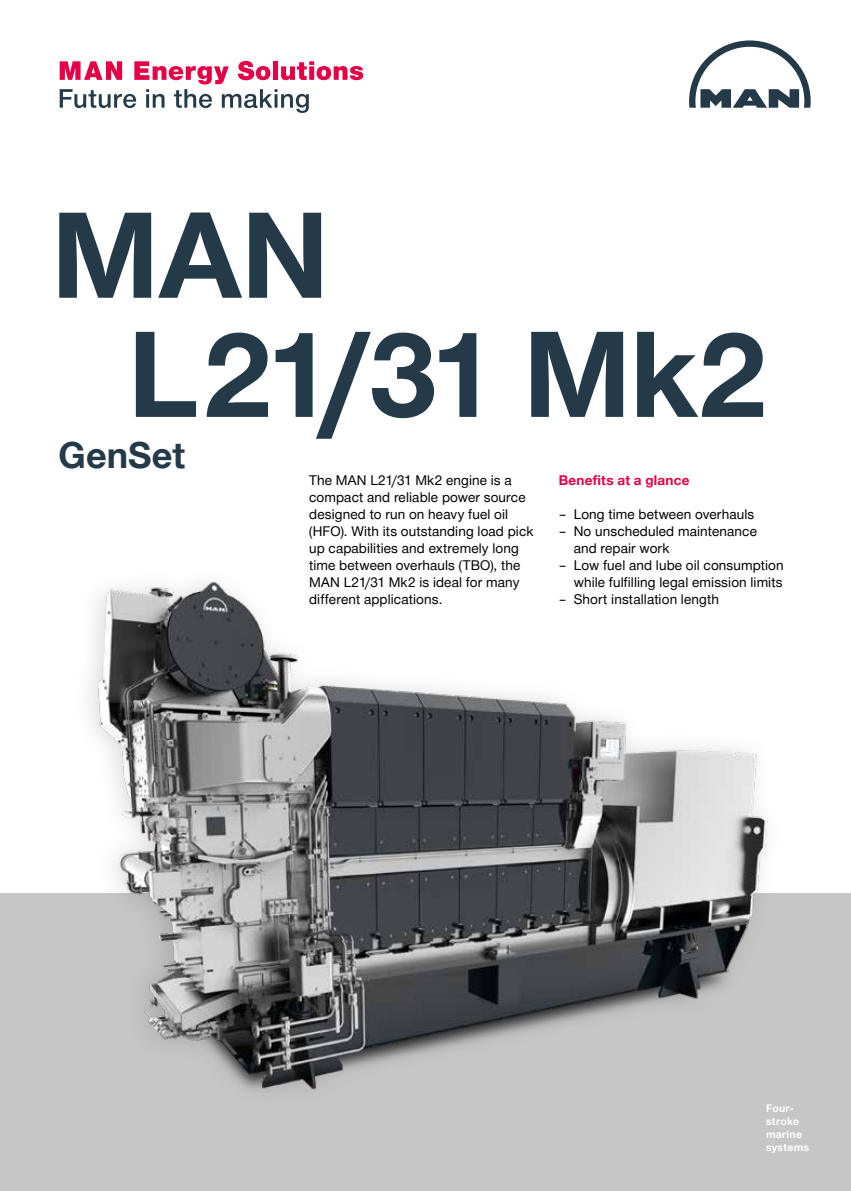
<style>
.page{position:relative;width:851px;height:1191px;background:#fff}
.page>*{position:absolute;margin:0;border:0;box-sizing:border-box;transform-origin:0 0}
.t1{font:700 119.1px/119.1px "Man Global";color:#253a49}
.t2{font:700 36px "Man Global";letter-spacing:.005em;color:#253a49}
.t3{font:13.5px/17px "Man Global";letter-spacing:.01em;color:#000}
.t4{font:700 13.5px "Man Global";letter-spacing:.02em;color:#e50046}
.t5{font:700 10.5px/12.8px "Man Global";letter-spacing:.025em;color:#fff}
</style>
<div class="page">
<div style="left:0;top:893px;width:850px;height:298px;background:#c6c6c6"></div>
<img style="left:89px;top:581px;width:679px;height:510px">
<svg style="left:689px;top:40px;width:121px;height:68px"></svg>
<svg style="left:60px;top:61px;width:303px;height:52px"></svg>
<h1 class="t1" style="left:128px;top:197px;width:639px;text-indent:-77px">MAN<br>L21/31 Mk2</h1>
<h2 class="t2" style="left:58px;top:434px;width:128px">GenSet</h2>
<p class="t4" style="left:558px;top:472px;width:132px">Benefits at a glance</p>
<p class="t3" style="left:558px;top:506px;width:197px">– Long time between overhauls</p>
<p class="t3" style="left:573px;top:523px;width:185px;text-indent:-15px">– No unscheduled maintenance and repair work</p>
<p class="t3" style="left:558px;top:557px;width:226px;text-align:right">– Low fuel and lube oil consumption while fulfilling legal emission limits</p>
<p class="t3" style="left:558px;top:591px;width:162px">– Short installation length</p>
<p class="t3" style="left:309px;top:472px;width:226px">The MAN L21/31 Mk2 engine is a compact and reliable power source designed to run on heavy fuel oil (HFO). With its outstanding load pick up capabilities and extremely long time between overhauls (TBO), the<br>MAN L21/31 Mk2 is ideal for many different applications.</p>
<p class="t5" style="left:765px;top:1102px;width:45px">Four&shy;stroke marine systems</p>
</div>
